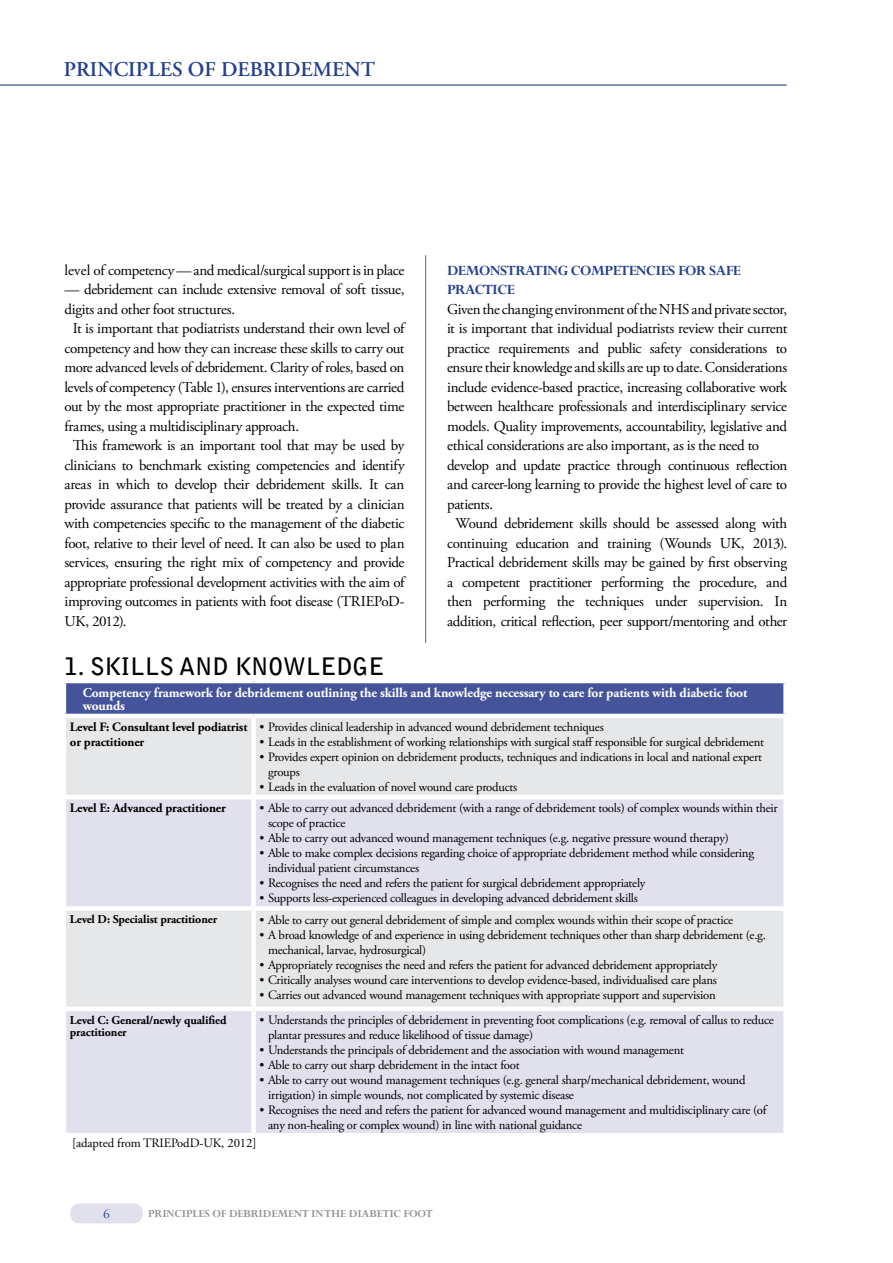
<style>
.page{position:relative;width:893px;height:1263px;background:#fff}
.page>*{position:absolute;margin:0;border:0;box-sizing:border-box;transform-origin:0 0}
.t1{font:700 24px "Bell Gothic Std";letter-spacing:.165em;color:#000}
.t2{font:600 21px "Adobe Garamond";color:#25408f}
.t3{font:700 15.75px/19.5px "Perpetua";letter-spacing:-.03em;color:#25408f}
.t4{font:15px "Adobe Garamond Pro";letter-spacing:-.025em;color:#000}
.t5{font:15px "Perpetua";color:#25408f}
.t6{font:700 13.5px/13px "Adobe Garamond Pro";letter-spacing:-.01em;color:#fff}
.t7{font:12.75px/15px "Adobe Garamond Pro";letter-spacing:-.02em;color:#000}
.t8{font:700 12.75px/15px "Adobe Garamond Pro";letter-spacing:-.01em;color:#000}
.t9{font:700 12px/12px "Adobe Garamond Pro";letter-spacing:-.01em;color:#000}
.t10{font:700 12px "Perpetua";letter-spacing:-.01em;color:#939598}
</style>
<div class="page">
<div style="left:70px;top:1203px;width:73px;height:20px;background:#e1e0ed;border-radius:9px"></div>
<hr style="left:0;top:84px;width:787px;height:2px;background:#25408f">
<hr style="left:425px;top:255px;width:1px;height:388px;background:#5962a2">
<div style="left:64px;top:681px;width:722px;height:35px;background:#45549a"></div>
<div style="left:66px;top:718px;width:717px;height:77px;background:#e6e7e8"></div>
<div style="left:66px;top:799px;width:717px;height:334px;background:#e1e0ed"></div>
<hr style="left:62px;top:679px;width:191px;height:4px;background:#fff">
<hr style="left:62px;top:683px;width:4px;height:31px;background:#fff">
<hr style="left:253px;top:679px;width:535px;height:4px;background:#fff">
<div style="left:783px;top:683px;width:5px;height:31px;background:#fff"></div>
<hr style="left:62px;top:714px;width:191px;height:4px;background:#fff">
<hr style="left:253px;top:714px;width:535px;height:4px;background:#fff">
<div style="left:251px;top:718px;width:5px;height:77px;background:#fff"></div>
<div style="left:251px;top:799px;width:5px;height:107px;background:#fff"></div>
<div style="left:62px;top:906px;width:191px;height:5px;background:#fff"></div>
<div style="left:253px;top:906px;width:535px;height:5px;background:#fff"></div>
<div style="left:251px;top:911px;width:5px;height:96px;background:#fff"></div>
<hr style="left:62px;top:1007px;width:191px;height:4px;background:#fff">
<hr style="left:253px;top:1007px;width:535px;height:4px;background:#fff">
<div style="left:251px;top:1011px;width:5px;height:122px;background:#fff"></div>
<h2 class="t2" style="left:64px;top:58px;width:313px">PRINCIPLES OF DEBRIDEMENT</h2>
<p class="t4" style="left:64px;top:261px;width:342px">level of competency — and medical/surgical support is in place</p>
<p class="t4" style="left:64px;top:280px;width:342px">— debridement can include extensive removal of soft tissue,</p>
<p class="t4" style="left:64px;top:300px;width:172px">digits and other foot structures.</p>
<p class="t4" style="left:73px;top:319px;width:333px">It is important that podiatrists understand their own level of</p>
<p class="t4" style="left:64px;top:339px;width:342px">competency and how they can increase these skills to carry out</p>
<p class="t4" style="left:64px;top:358px;width:342px">more advanced levels of debridement. Clarity of roles, based on</p>
<p class="t4" style="left:64px;top:378px;width:342px">levels of competency (Table 1), ensures interventions are carried</p>
<p class="t4" style="left:64px;top:397px;width:342px">out by the most appropriate practitioner in the expected time</p>
<p class="t4" style="left:64px;top:417px;width:236px">frames, using a multidisciplinary approach.</p>
<p class="t4" style="left:73px;top:436px;width:333px">This framework is an important tool that may be used by</p>
<p class="t4" style="left:64px;top:456px;width:342px">clinicians to benchmark existing competencies and identify</p>
<p class="t4" style="left:64px;top:475px;width:342px">areas in which to develop their debridement skills. It can</p>
<p class="t4" style="left:64px;top:495px;width:342px">provide assurance that patients will be treated by a clinician</p>
<p class="t4" style="left:64px;top:514px;width:342px">with competencies specific to the management of the diabetic</p>
<p class="t4" style="left:64px;top:534px;width:342px">foot, relative to their level of need. It can also be used to plan</p>
<p class="t4" style="left:64px;top:553px;width:342px">services, ensuring the right mix of competency and provide</p>
<p class="t4" style="left:64px;top:573px;width:342px">appropriate professional development activities with the aim of</p>
<p class="t4" style="left:64px;top:592px;width:342px">improving outcomes in patients with foot disease (TRIEPoD-</p>
<p class="t4" style="left:64px;top:612px;width:64px">UK, 2012).</p>
<h1 class="t1" style="left:64px;top:651px;width:322px">1. SKILLS AND KNOWLEDGE</h1>
<p class="t3" style="left:447px;top:260px;width:295px">DEMONSTRATING COMPETENCIES FOR SAFE<br>PRACTICE</p>
<p class="t4" style="left:447px;top:300px;width:342px">Given the changing environment of the NHS and private sector,</p>
<p class="t4" style="left:447px;top:319px;width:342px">it is important that individual podiatrists review their current</p>
<p class="t4" style="left:447px;top:339px;width:342px">practice requirements and public safety considerations to</p>
<p class="t4" style="left:447px;top:358px;width:342px">ensure their knowledge and skills are up to date. Considerations</p>
<p class="t4" style="left:447px;top:378px;width:342px">include evidence-based practice, increasing collaborative work</p>
<p class="t4" style="left:447px;top:397px;width:342px">between healthcare professionals and interdisciplinary service</p>
<p class="t4" style="left:447px;top:417px;width:342px">models. Quality improvements, accountability, legislative and</p>
<p class="t4" style="left:447px;top:436px;width:313px">ethical considerations are also important, as is the need to</p>
<p class="t4" style="left:447px;top:456px;width:342px">develop and update practice through continuous reflection</p>
<p class="t4" style="left:447px;top:475px;width:342px">and career-long learning to provide the highest level of care to</p>
<p class="t4" style="left:447px;top:495px;width:47px">patients.</p>
<p class="t4" style="left:456px;top:514px;width:333px">Wound debridement skills should be assessed along with</p>
<p class="t4" style="left:447px;top:534px;width:342px">continuing education and training (Wounds UK, 2013).</p>
<p class="t4" style="left:447px;top:553px;width:342px">Practical debridement skills may be gained by first observing</p>
<p class="t4" style="left:447px;top:573px;width:342px">a competent practitioner performing the procedure, and</p>
<p class="t4" style="left:447px;top:592px;width:342px">then performing the techniques under supervision. In</p>
<p class="t4" style="left:447px;top:612px;width:342px">addition, critical reflection, peer support/mentoring and other</p>
<p class="t6" style="left:83px;top:686px;width:666px">Competency framework for debridement outlining the skills and knowledge necessary to care for patients with diabetic foot wounds</p>
<p class="t8" style="left:70px;top:720px;width:179px">Level F: Consultant level podiatrist or practitioner</p>
<p class="t7" style="left:259px;top:720px;width:346px">• Provides clinical leadership in advanced wound debridement techniques</p>
<p class="t7" style="left:259px;top:735px;width:506px">• Leads in the establishment of working relationships with surgical staff responsible for surgical debridement</p>
<p class="t7" style="left:268px;top:750px;width:495px;text-indent:-9px">• Provides expert opinion on debridement products, techniques and indications in local and national expert groups</p>
<p class="t7" style="left:259px;top:780px;width:259px">• Leads in the evaluation of novel wound care products</p>
<p class="t8" style="left:70px;top:801px;width:157px">Level E: Advanced practitioner</p>
<p class="t7" style="left:268px;top:801px;width:511px;text-indent:-9px">• Able to carry out advanced debridement (with a range of debridement tools) of complex wounds within their scope of practice</p>
<p class="t7" style="left:259px;top:831px;width:471px">• Able to carry out advanced wound management techniques (e.g. negative pressure wound therapy)</p>
<p class="t7" style="left:268px;top:846px;width:488px;text-indent:-9px">• Able to make complex decisions regarding choice of appropriate debridement method while considering individual patient circumstances</p>
<p class="t7" style="left:259px;top:876px;width:388px">• Recognises the need and refers the patient for surgical debridement appropriately</p>
<p class="t7" style="left:259px;top:891px;width:380px">• Supports less-experienced colleagues in developing advanced debridement skills</p>
<p class="t9" style="left:70px;top:913px;width:149px">Level D: Specialist practitioner</p>
<p class="t7" style="left:259px;top:912px;width:475px">• Able to carry out general debridement of simple and complex wounds within their scope of practice</p>
<p class="t7" style="left:268px;top:927px;width:499px;text-indent:-9px">• A broad knowledge of and experience in using debridement techniques other than sharp debridement (e.g. mechanical, larvae, hydrosurgical)</p>
<p class="t7" style="left:259px;top:957px;width:459px">• Appropriately recognises the need and refers the patient for advanced debridement appropriately</p>
<p class="t7" style="left:259px;top:972px;width:459px">• Critically analyses wound care interventions to develop evidence-based, individualised care plans</p>
<p class="t7" style="left:259px;top:987px;width:458px">• Carries out advanced wound management techniques with appropriate support and supervision</p>
<p class="t9" style="left:70px;top:1014px;width:158px">Level C: General/newly qualified practitioner</p>
<p class="t7" style="left:268px;top:1013px;width:507px;text-indent:-9px">• Understands the principles of debridement in preventing foot complications (e.g. removal of callus to reduce plantar pressures and reduce likelihood of tissue damage)</p>
<p class="t7" style="left:259px;top:1043px;width:426px">• Understands the principals of debridement and the association with wound management</p>
<p class="t7" style="left:259px;top:1058px;width:262px">• Able to carry out sharp debridement in the intact foot</p>
<p class="t7" style="left:268px;top:1073px;width:479px;text-indent:-9px">• Able to carry out wound management techniques (e.g. general sharp/mechanical debridement, wound irrigation) in simple wounds, not complicated by systemic disease</p>
<p class="t7" style="left:268px;top:1103px;width:500px;text-indent:-9px">• Recognises the need and refers the patient for advanced wound management and multidisciplinary care (of any non-healing or complex wound) in line with national guidance</p>
<p class="t7" style="left:72px;top:1136px;width:186px">[adapted from TRIEPodD-UK, 2012]</p>
<p class="t5" style="left:103px;top:1204px;width:8px">6</p>
<p class="t10" style="left:148px;top:1206px;width:286px">PRINCIPLES OF DEBRIDEMENT IN THE DIABETIC FOOT</p>
</div>
